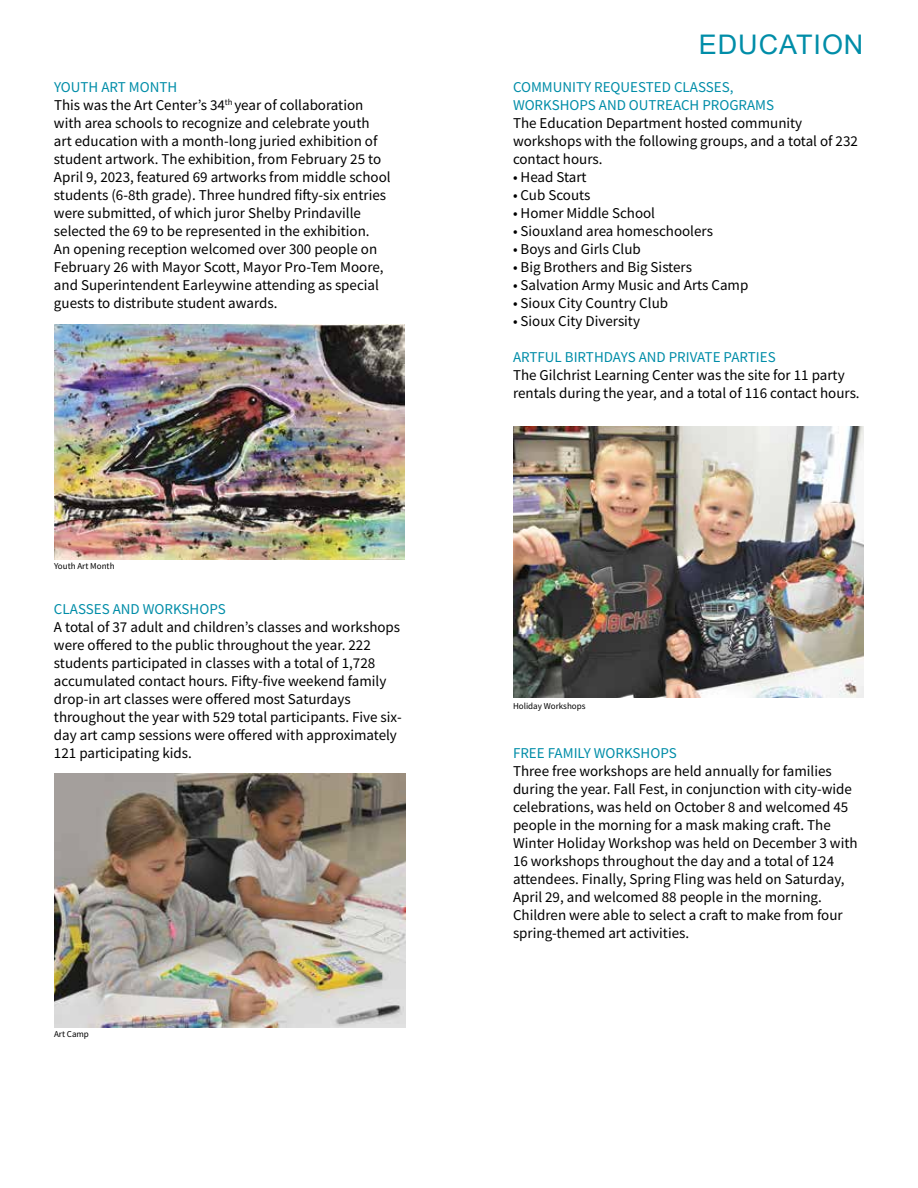
<style>
.page{position:relative;width:918px;height:1188px;background:#fff}
.page>*{position:absolute;margin:0;border:0;box-sizing:border-box;transform-origin:0 0}
.t1{font:27px "Arial";letter-spacing:.035em;color:#008da8}
.t2{font:15px/18px "Source Sans Pro";color:#000}
.t3{font:15px "Source Sans Pro";color:#008da8}
.t4{font:9px "Source Sans Pro";color:#000}
.s1{color:#008da8}
</style>
<div class="page">
<img style="left:54px;top:324px;width:351px;height:235px">
<img style="left:54px;top:773px;width:352px;height:254px">
<img style="left:513px;top:427px;width:351px;height:271px">
<p class="t3" style="left:54px;top:78px;width:10px">Youth</p>
<p class="t2" style="left:54px;top:78px;width:338px;text-indent:47px"><span class="s1">Art Month<br></span>This was the Art Center’s 34<sup>th</sup> year of collaboration with area schools to recognize and celebrate youth art education with a month-long juried exhibition of student artwork. The exhibition, from February 25 to April 9, 2023, featured 69 artworks from middle school students (6-8th grade). Three hundred fifty-six entries were submitted, of which juror Shelby Prindaville selected the 69 to be represented in the exhibition.<br>An opening reception welcomed over 300 people on February 26 with Mayor Scott, Mayor Pro-Tem Moore, and Superintendent Earleywine attending as special guests to distribute student awards.</p>
<p class="t4" style="left:54px;top:561px;width:62px">Youth Art Month</p>
<p class="t3" style="left:54px;top:600px;width:18px">Classes</p>
<p class="t3" style="left:113px;top:600px;width:10px">and</p>
<p class="t3" style="left:143px;top:600px;width:22px">Workshops</p>
<p class="t2" style="left:54px;top:618px;width:349px">A total of 37 adult and children’s classes and workshops were offered to the public throughout the year. 222 students participated in classes with a total of 1,728 accumulated contact hours. Fifty-five weekend family drop-in art classes were offered most Saturdays throughout the year with 529 total participants. Five six&shy;day art camp sessions were offered with approximately 121 participating kids.</p>
<p class="t4" style="left:54px;top:1029px;width:36px">Art Camp</p>
<h1 class="t1" style="left:699px;top:25px;width:166px">EDUCATION</h1>
<p class="t3" style="left:513px;top:78px;width:18px">Communit</p>
<p class="t3" style="left:584px;top:78px;width:46px">y requested</p>
<p class="t3" style="left:674px;top:78px;width:18px">Classes</p>
<p class="t3" style="left:730px;top:78px;width:5px">,</p>
<p class="t3" style="left:513px;top:96px;width:40px">Workshops</p>
<p class="t3" style="left:599px;top:96px;width:10px">and</p>
<p class="t3" style="left:629px;top:96px;width:46px">Outreach</p>
<p class="t3" style="left:702px;top:96px;width:55px">Prog rams</p>
<p class="t2" style="left:513px;top:114px;width:346px">The Education Department hosted community workshops with the following groups, and a total of 232 contact hours.</p>
<p class="t2" style="left:513px;top:168px;width:75px">• Head Start</p>
<p class="t2" style="left:513px;top:186px;width:79px">• Cub Scouts</p>
<p class="t2" style="left:513px;top:204px;width:144px">• Homer Middle School</p>
<p class="t2" style="left:513px;top:222px;width:201px">• Siouxland area homeschoolers</p>
<p class="t2" style="left:513px;top:240px;width:129px">• Boys and Girls Club</p>
<p class="t2" style="left:513px;top:258px;width:181px">• Big Brothers and Big Sisters</p>
<p class="t2" style="left:513px;top:276px;width:237px">• Salvation Army Music and Arts Camp</p>
<p class="t2" style="left:513px;top:294px;width:157px">• Sioux City Country Club</p>
<p class="t2" style="left:513px;top:312px;width:129px">• Sioux City Diversity</p>
<p class="t3" style="left:513px;top:348px;width:26px">Artful</p>
<p class="t3" style="left:565px;top:348px;width:31px">Bi rthda</p>
<p class="t3" style="left:621px;top:348px;width:28px">ys and</p>
<p class="t3" style="left:669px;top:348px;width:25px">Private</p>
<p class="t3" style="left:724px;top:348px;width:32px">Parties</p>
<p class="t2" style="left:513px;top:366px;width:348px">The Gilchrist Learning Center was the site for 11 party rentals during the year, and a total of 116 contact hours.</p>
<p class="t4" style="left:513px;top:700px;width:74px">Holiday Workshops</p>
<p class="t3" style="left:513px;top:744px;width:16px">Free</p>
<p class="t3" style="left:548px;top:744px;width:16px">Family</p>
<p class="t3" style="left:594px;top:744px;width:11px">workshops</p>
<p class="t2" style="left:513px;top:762px;width:346px">Three free workshops are held annually for families during the year. Fall Fest, in conjunction with city-wide celebrations, was held on October 8 and welcomed 45 people in the morning for a mask making craft. The Winter Holiday Workshop was held on December 3 with 16 workshops throughout the day and a total of 124 attendees. Finally, Spring Fling was held on Saturday, April 29, and welcomed 88 people in the morning.<br>Children were able to select a craft to make from four spring-themed art activities.</p>
</div>
